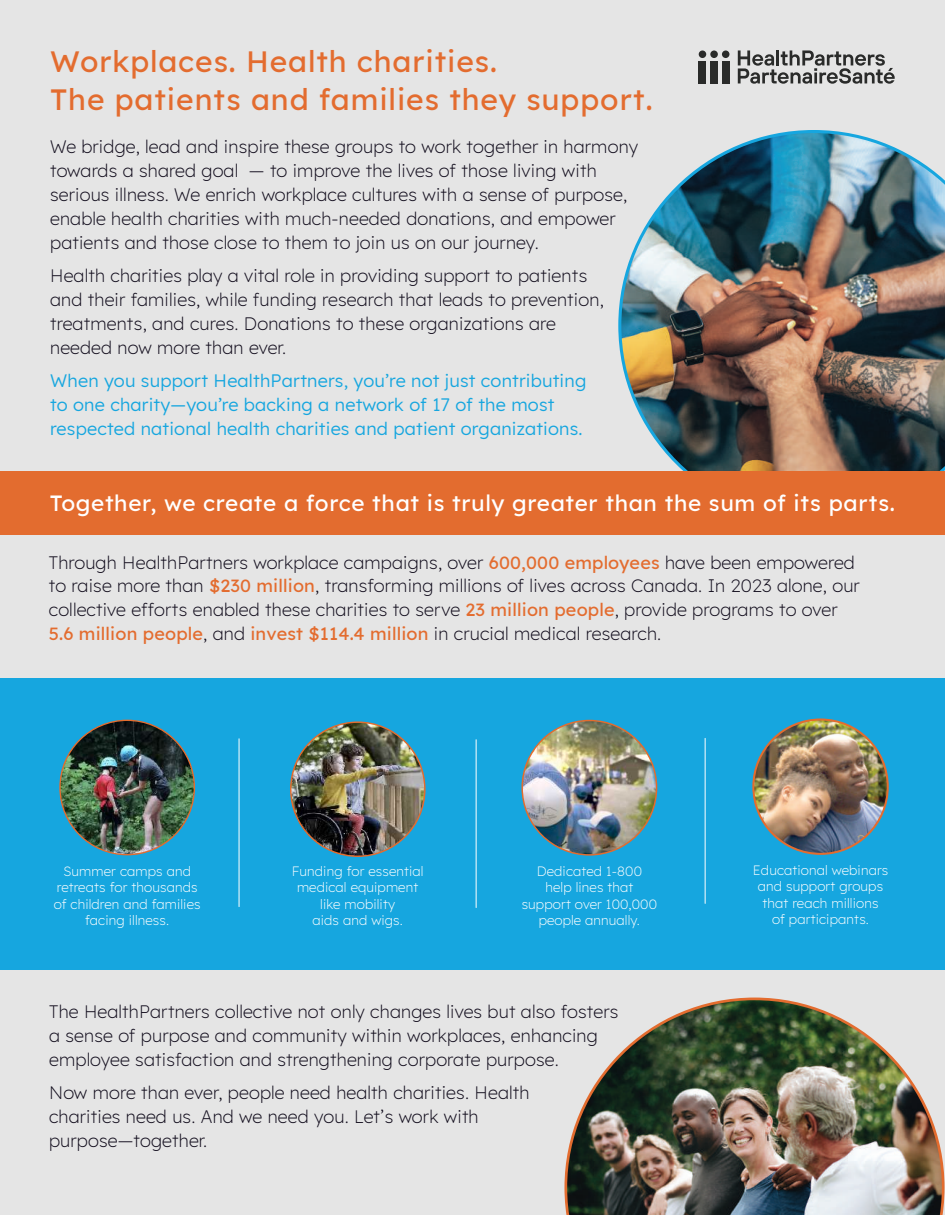
<style>
.page{position:relative;width:945px;height:1215px;background:#e5e5e5}
.page>*{position:absolute;margin:0;border:0;box-sizing:border-box;transform-origin:0 0}
.t1{font:30px/37.5px "Lexend";letter-spacing:.03em;color:#e36c2f}
.t2{font:22.5px "Lexend";letter-spacing:.03em;color:#fff}
.t3{font:200 18px/24px "Lexend";letter-spacing:.01em;color:#110c1c}
.t4{font:300 18px/24px "Lexend";letter-spacing:.01em;color:#16a6df}
.t5{font:200 13.5px/16.5px "Lexend";letter-spacing:.01em;color:#fff;text-align:center}
.s1{font-weight:400;color:#e36c2f}
</style>
<div class="page">
<svg style="left:738px;top:50px;width:157px;height:34px"></svg>
<div style="left:699px;top:61px;width:7px;height:22px;background:#2a2b2a"></div>
<div style="left:710px;top:61px;width:8px;height:22px;background:#2a2b2a"></div>
<div style="left:722px;top:61px;width:7px;height:22px;background:#2a2b2a"></div>
<div style="left:699px;top:51px;width:7px;height:7px;background:#2a2b2a;border-radius:50%"></div>
<div style="left:722px;top:51px;width:7px;height:7px;background:#2a2b2a;border-radius:50%"></div>
<div style="left:710px;top:51px;width:8px;height:7px;background:#2a2b2a;border-radius:50%"></div>
<div style="left:0;top:678px;width:945px;height:291px;background:#16a6df"></div>
<img style="left:564px;top:998px;width:381px;height:217px">
<img style="left:618px;top:130px;width:327px;height:342px">
<div style="left:0;top:472px;width:945px;height:63px;background:#e36c2f"></div>
<img style="left:522px;top:721px;width:135px;height:134px;border-radius:67px">
<img style="left:753px;top:720px;width:135px;height:134px;border-radius:67px">
<hr style="left:705px;top:738px;width:1px;height:165px;background:#fff">
<hr style="left:476px;top:740px;width:1px;height:168px;background:#fff">
<hr style="left:239px;top:739px;width:1px;height:168px;background:#fff">
<img style="left:60px;top:720px;width:134px;height:135px;border-radius:67px">
<img style="left:290px;top:722px;width:135px;height:134px;border-radius:67px">
<h1 class="t1" style="left:50px;top:41px;width:604px">Workplaces. Health charities.<br>The patients and families they support.</h1>
<p class="t3" style="left:50px;top:134px;width:590px">We bridge, lead and inspire these groups to work together in harmony towards a shared goal — to improve the lives of those living with serious illness. We enrich workplace cultures with a sense of purpose, enable health charities with much-needed donations, and empower patients and those close to them to join us on our journey.</p>
<p class="t3" style="left:50px;top:262px;width:555px">Health charities play a vital role in providing support to patients and their families, while funding research that leads to prevention, treatments, and cures. Donations to these organizations are needed now more than ever.</p>
<p class="t4" style="left:50px;top:368px;width:538px">When you support HealthPartners, you’re not just contributing to one charity—you’re backing a network of 17 of the most respected national health charities and patient organizations.</p>
<p class="t2" style="left:50px;top:487px;width:847px">Together, we create a force that is truly greater than the sum of its parts.</p>
<p class="t3" style="left:49px;top:549px;width:813px">Through HealthPartners workplace campaigns, over <span class="s1">600,000 employees</span> have been empowered to raise more than <span class="s1">$230 million</span>, transforming millions of lives across Canada. In 2023 alone, our collective efforts enabled these charities to serve <span class="s1">23 million people</span>, provide programs to over <span class="s1">5.6 million people</span>, and <span class="s1">invest $114.4 million</span> in crucial medical research.</p>
<p class="t5" style="left:54px;top:862px;width:148px">Summer camps and retreats for thousands of children and families facing illness.</p>
<p class="t5" style="left:292px;top:862px;width:133px">Funding for essential medical equipment like mobility<br>aids and wigs.</p>
<p class="t5" style="left:522px;top:862px;width:137px">Dedicated 1-800<br>help lines that support over 100,000 people annually.</p>
<p class="t5" style="left:753px;top:861px;width:137px">Educational webinars and support groups that reach millions<br>of participants.</p>
<p class="t3" style="left:49px;top:999px;width:571px">The HealthPartners collective not only changes lives but also fosters a sense of purpose and community within workplaces, enhancing employee satisfaction and strengthening corporate purpose.</p>
<p class="t3" style="left:49px;top:1079px;width:482px">Now more than ever, people need health charities. Health charities need us. And we need you. Let’s work with purpose—together.</p>
</div>
